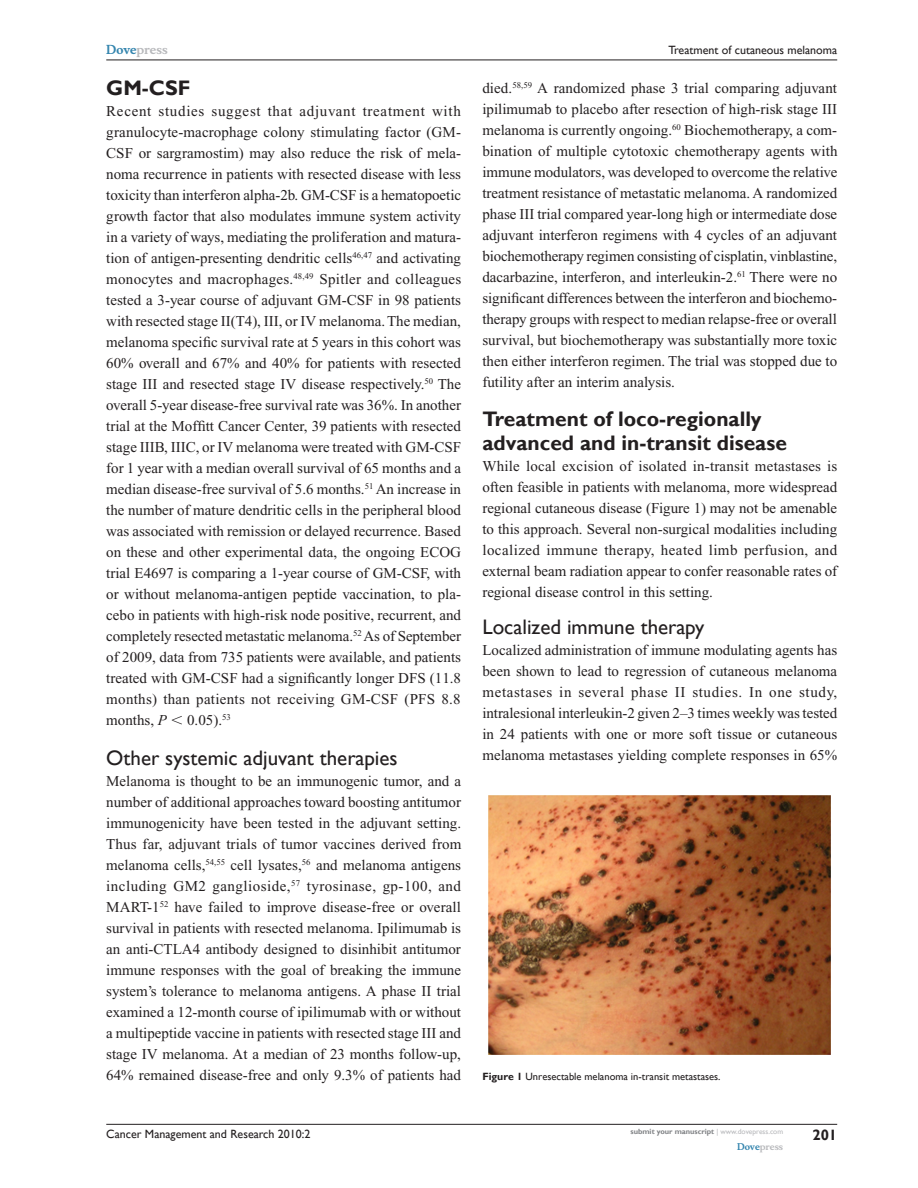
<style>
.page{position:relative;width:918px;height:1188px;background:#fff}
.page>*{position:absolute;margin:0;border:0;box-sizing:border-box;transform-origin:0 0}
.t1{font:700 21px/24px "Gill Sans";color:#231f20}
.t2{font:21px "Gill Sans";color:#231f20}
.t3{font:15px/21px "Times New Roman";color:#231f20;text-align:justify}
.t4{font:700 15px "Gill Sans";color:#231f20}
.t5{font:12px "Gill Sans";color:#231f20}
.t6{font:700 12px "Musee";color:#b8b9bc}
.t7{font:10.5px "Gill Sans";color:#231f20}
.t8{font:700 9px "Musee";color:#b8b9bc}
.t9{font:700 7.5px "Gill Sans";color:#808285}
.s1{color:#3485ae}
.s2{font-style:italic}
.s3{font-family:"Mathematical Pi One"}
.s4{font-weight:700}
.s5{font-weight:400;color:#b8b9bc}
</style>
<div class="page">
<hr style="left:106px;top:1124px;width:731px;height:1px;background:#231f20">
<hr style="left:106px;top:60px;width:731px;height:1px;background:#231f20">
<img style="left:489px;top:795px;width:342px;height:259px">
<p class="t6" style="left:106px;top:43px;width:63px"><span class="s1">Dove</span>press</p>
<h1 class="t1" style="left:106px;top:77px;width:86px">GM-CSF</h1>
<p class="t3" style="left:106px;top:101px;width:357px">Recent studies suggest that adjuvant treatment with granulocyte-macrophage colony stimulating factor (GM-CSF or sargramostim) may also reduce the risk of mela&shy;noma recurrence in patients with resected disease with less toxicity than interferon alpha-2b. GM-CSF is a hematopoetic growth factor that also modulates immune system activity in a variety of ways, mediating the proliferation and matura&shy;tion of antigen-presenting dendritic cells<sup>46,47</sup> and activating monocytes and macrophages.<sup>48,49</sup> Spitler and colleagues tested a 3-year course of adjuvant GM-CSF in 98 patients with resected stage II(T4), III, or IV melanoma. The median, melanoma specific survival rate at 5 years in this cohort was 60% overall and 67% and 40% for patients with resected stage III and resected stage IV disease respectively.<sup>50</sup> The overall 5-year disease-free survival rate was 36%. In another trial at the Moffitt Cancer Center, 39 patients with resected stage IIIB, IIIC, or IV melanoma were treated with GM-CSF for 1 year with a median overall survival of 65 months and a median disease-free survival of 5.6 months.<sup>51</sup> An increase in the number of mature dendritic cells in the peripheral blood was associated with remission or delayed recurrence. Based on these and other experimental data, the ongoing ECOG trial E4697 is comparing a 1-year course of GM-CSF, with or without melanoma-antigen peptide vaccination, to pla&shy;cebo in patients with high-risk node positive, recurrent, and completely resected metastatic melanoma.<sup>52</sup> As of September of 2009, data from 735 patients were available, and patients treated with GM-CSF had a significantly longer DFS (11.8 months) than patients not receiving GM-CSF (PFS 8.8 months, <span class="s2">P</span> <span class="s3">,</span> 0.05).<sup>53</sup></p>
<h1 class="t2" style="left:106px;top:746px;width:293px">Other systemic adjuvant therapies</h1>
<p class="t3" style="left:106px;top:771px;width:357px">Melanoma is thought to be an immunogenic tumor, and a number of additional approaches toward boosting antitumor immunogenicity have been tested in the adjuvant setting.<br>Thus far, adjuvant trials of tumor vaccines derived from melanoma cells,<sup>54,55</sup> cell lysates,<sup>56</sup> and melanoma antigens including GM2 ganglioside,<sup>57</sup> tyrosinase, gp-100, and MART-1<sup>52</sup> have failed to improve disease-free or overall survival in patients with resected melanoma. Ipilimumab is an anti-CTLA4 antibody designed to disinhibit antitumor immune responses with the goal of breaking the immune system’s tolerance to melanoma antigens. A phase II trial examined a 12-month course of ipilimumab with or without a multipeptide vaccine in patients with resected stage III and stage IV melanoma. At a median of 23 months follow-up, 64% remained disease-free and only 9.3% of patients had</p>
<p class="t5" style="left:668px;top:43px;width:170px">Treatment of cutaneous melanoma</p>
<p class="t3" style="left:482px;top:77px;width:357px">died.<sup>58,59</sup> A randomized phase 3 trial comparing adjuvant ipilimumab to placebo after resection of high-risk stage III melanoma is currently ongoing.<sup>60</sup> Biochemotherapy, a com&shy;bination of multiple cytotoxic chemotherapy agents with immune modulators, was developed to overcome the relative treatment resistance of metastatic melanoma. A randomized phase III trial compared year-long high or intermediate dose adjuvant interferon regimens with 4 cycles of an adjuvant biochemotherapy regimen consisting of cisplatin, vinblastine, dacarbazine, interferon, and interleukin-2.<sup>61</sup> There were no significant differences between the interferon and biochemo&shy;therapy groups with respect to median relapse-free or overall survival, but biochemotherapy was substantially more toxic then either interferon regimen. The trial was stopped due to futility after an interim analysis.</p>
<h1 class="t1" style="left:482px;top:407px;width:306px">Treatment of loco-regionally advanced and in-transit disease</h1>
<p class="t3" style="left:482px;top:455px;width:357px">While local excision of isolated in-transit metastases is often feasible in patients with melanoma, more widespread regional cutaneous disease (Figure 1) may not be amenable to this approach. Several non-surgical modalities including localized immune therapy, heated limb perfusion, and external beam radiation appear to confer reasonable rates of regional disease control in this setting.</p>
<h1 class="t2" style="left:482px;top:615px;width:223px">Localized immune therapy</h1>
<p class="t3" style="left:482px;top:640px;width:356px">Localized administration of immune modulating agents has been shown to lead to regression of cutaneous melanoma metastases in several phase II studies. In one study, intralesional interleukin-2 given 2–3 times weekly was tested in 24 patients with one or more soft tissue or cutaneous melanoma metastases yielding complete responses in 65%</p>
<p class="t7" style="left:482px;top:1070px;width:240px"><span class="s4">Figure 1</span> Unresectable melanoma in-transit metastases.</p>
<p class="t5" style="left:106px;top:1127px;width:206px">Cancer Management and Research 2010:2</p>
<p class="t9" style="left:631px;top:1127px;width:154px">submit your manuscript <span class="s5">| www.dovepress.com</span></p>
<p class="t8" style="left:737px;top:1141px;width:48px"><span class="s1">Dove</span>press</p>
<p class="t4" style="left:812px;top:1126px;width:26px">201</p>
</div>
